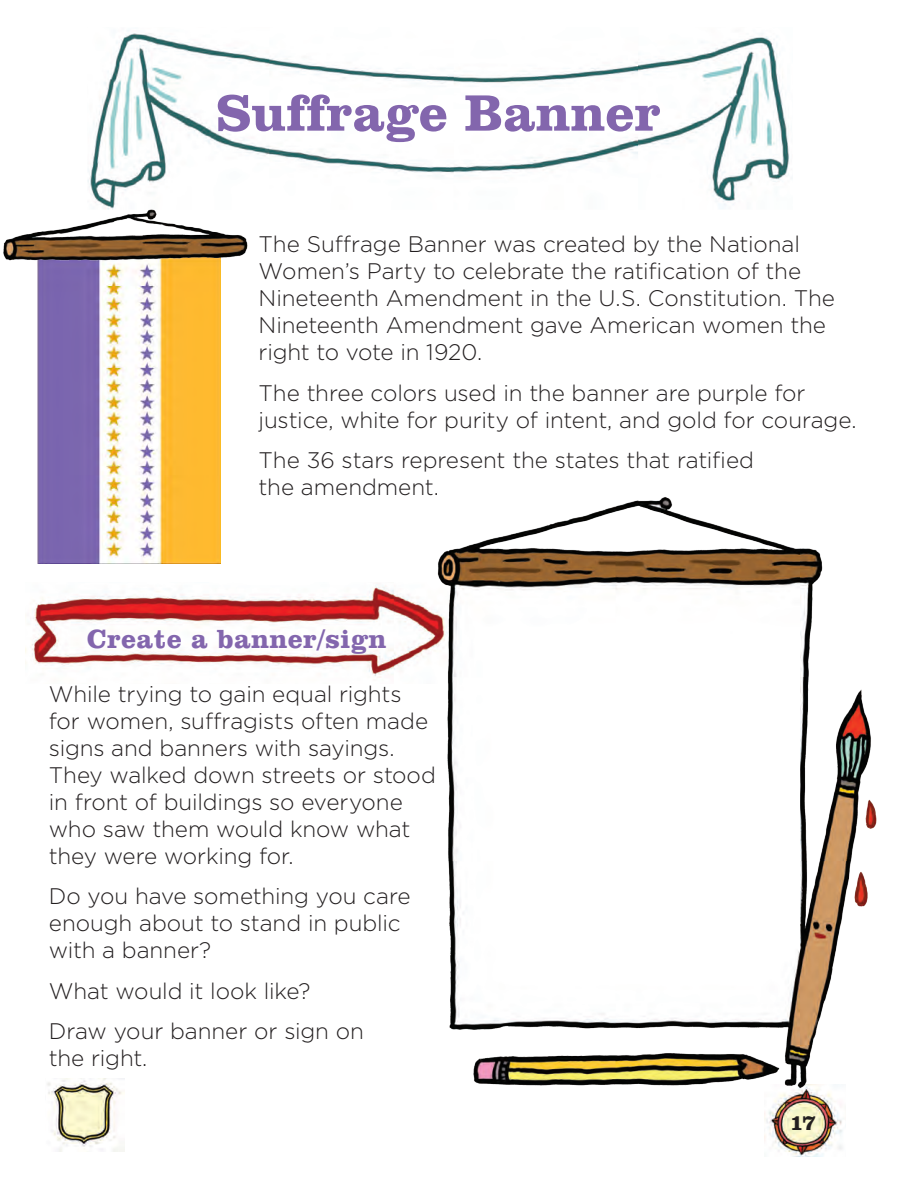
<style>
.page{position:relative;width:918px;height:1188px;background:#fff}
.page>*{position:absolute;margin:0;border:0;box-sizing:border-box;transform-origin:0 0}
.t1{font:700 52.5px "Clarendon BT";color:#8366ad}
.Sub_Head{font:700 27px "Clarendon BT";letter-spacing:.015em;color:#8366ad}
.main_copy{font:300 22.5px/27px "Gotham";letter-spacing:-.005em;color:#231f20}
.t2{font:700 22.5px "Clarendon BT";color:#231f20}
</style>
<div class="page">
<img style="left:765px;top:1095px;width:78px;height:62px">
<img style="left:47px;top:1079px;width:77px;height:72px">
<img style="left:25px;top:584px;width:408px;height:94px">
<img style="left:88px;top:30px;width:702px;height:179px">
<img style="left:433px;top:497px;width:444px;height:598px">
<img style="left:37px;top:261px;width:184px;height:303px">
<img style="left:3px;top:208px;width:256px;height:53px">
<p class="t1" style="left:216px;top:80px;width:446px">Suffrage Banner</p>
<p class="main_copy" style="left:259px;top:230px;width:578px">The Suffrage Banner was created by the National Women’s Party to celebrate the ratification of the Nineteenth Amendment in the U.S. Constitution. The Nineteenth Amendment gave American women the right to vote in 1920.</p>
<p class="main_copy" style="left:259px;top:379px;width:600px">The three colors used in the banner are purple for justice, white for purity of intent, and gold for courage.</p>
<p class="main_copy" style="left:259px;top:446px;width:497px">The 36 stars represent the states that ratified the amendment.</p>
<p class="Sub_Head" style="left:87px;top:622px;width:301px">Create a banner/sign</p>
<p class="main_copy" style="left:49px;top:679px;width:388px">While trying to gain equal rights for women, suffragists often made signs and banners with sayings.<br>They walked down streets or stood in front of buildings so everyone who saw them would know what they were working for.</p>
<p class="main_copy" style="left:49px;top:882px;width:363px">Do you have something you care enough about to stand in public with a banner?</p>
<p class="main_copy" style="left:49px;top:976px;width:263px">What would it look like?</p>
<p class="main_copy" style="left:49px;top:1017px;width:317px">Draw your banner or sign on the right.</p>
<p class="t2" style="left:790px;top:1108px;width:28px">17</p>
</div>
